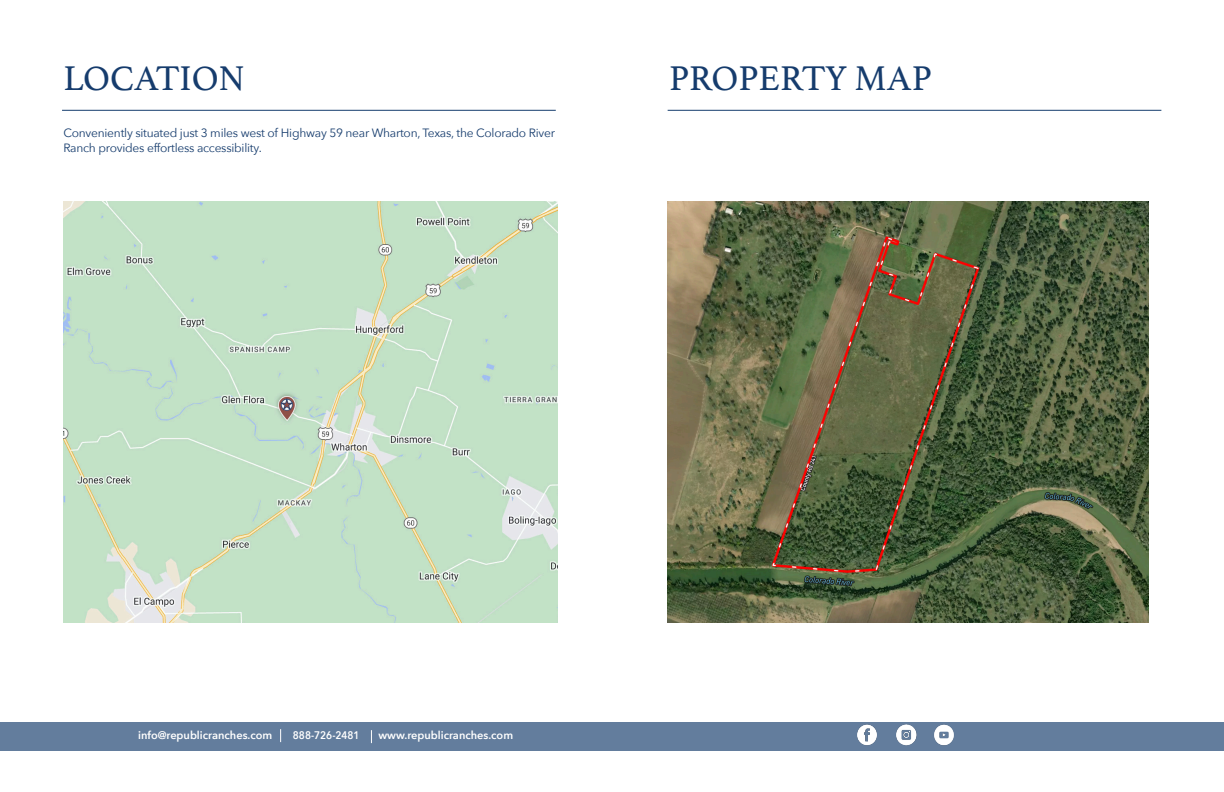
<style>
.page{position:relative;width:1224px;height:792px;background:#fff}
.page>*{position:absolute;margin:0;border:0;box-sizing:border-box;transform-origin:0 0}
.t1{font:36px "Athelas";color:#163c6d}
.t2{font:12px/14.4px "Avenir Next";letter-spacing:-.02em;color:#163c6d}
.t3{font:600 11px "Avenir Next";color:#fff}
.t4{font:600 11px "Avenir Next";color:#fff;scale:.9 1}
</style>
<div class="page">
<div style="left:0;top:722px;width:1224px;height:29px;background:#637d9d"></div>
<img style="left:857px;top:725px;width:20px;height:20px">
<img style="left:896px;top:724px;width:21px;height:22px">
<img style="left:934px;top:724px;width:20px;height:21px">
<hr style="left:62px;top:110px;width:494px;height:1px;background:#143d6d">
<hr style="left:668px;top:110px;width:493px;height:1px;background:#143d6d">
<svg style="left:280px;top:729px;width:1px;height:13px"></svg>
<svg style="left:371px;top:730px;width:1px;height:13px"></svg>
<img style="left:64px;top:202px;width:494px;height:421px">
<img style="left:668px;top:202px;width:480px;height:421px">
<p class="t1" style="left:64px;top:50px;width:183px">LOCATION</p>
<p class="t2" style="left:64px;top:125px;width:493px">Conveniently situated just 3 miles west of Highway 59 near Wharton, Texas, the Colorado River<br>Ranch provides effortless accessibility.</p>
<p class="t1" style="left:669px;top:50px;width:264px">PROPERTY MAP</p>
<p class="t3" style="left:138px;top:726px;width:136px">info@republicranches.com</p>
<p class="t4" style="left:293px;top:726px;width:76px">888-726-2481</p>
<p class="t3" style="left:378px;top:726px;width:136px">www.republicranches.com</p>
</div>
